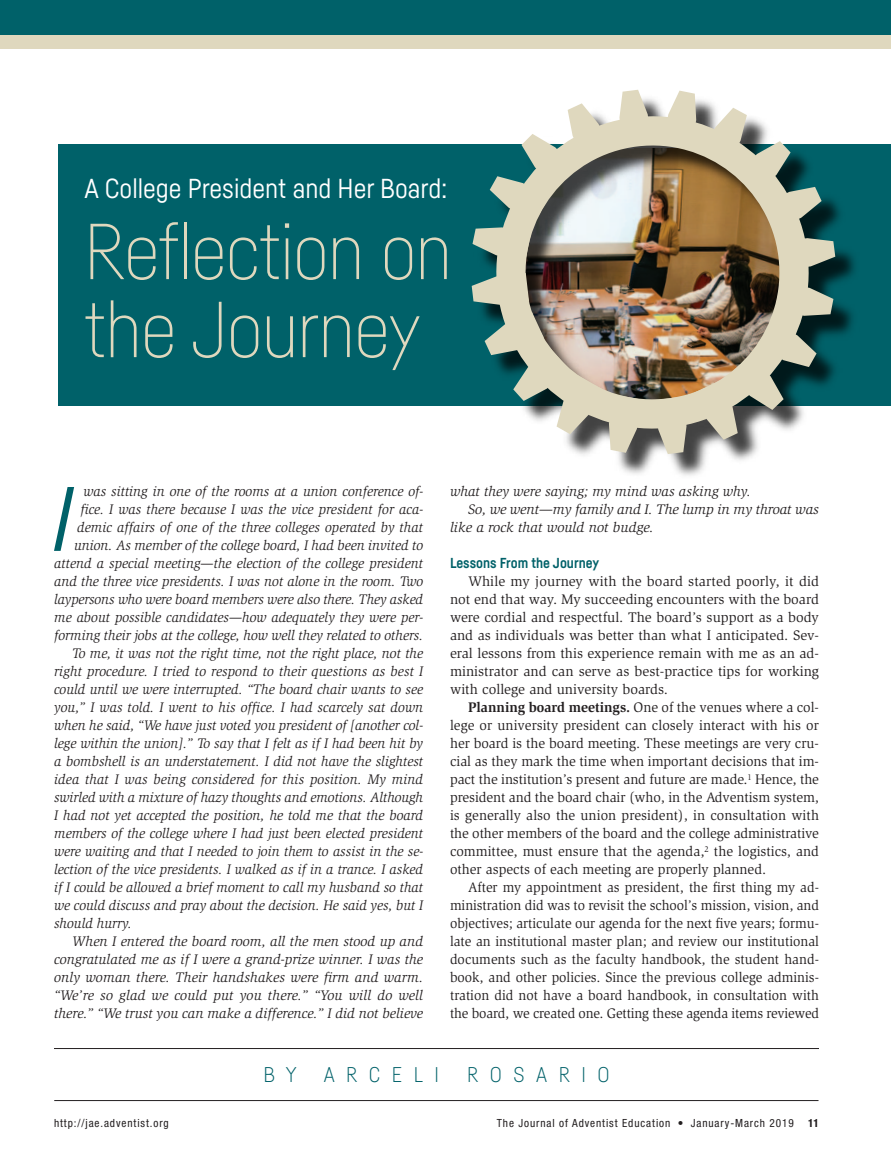
<style>
.page{position:relative;width:891px;height:1161px;background:#fff}
.page>*{position:absolute;margin:0;border:0;box-sizing:border-box;transform-origin:0 0}
.t1{font:100 78px "Fabrikat";letter-spacing:-.02em;color:#dfd8be}
.t2{font:27px "Fabrikat";color:#fff}
.t3{font:300 21px "Fabrikat";letter-spacing:.55em;color:#006169}
.t4{font:italic 14.25px/18px "Slimbach Std";color:#231f20;text-align:right;scale:.95 1}
.t5{font:14.25px/18px "Slimbach Std";color:#231f20;text-align:justify}
.t6{font:14.25px/18px "Slimbach Std";color:#231f20;text-align:justify;scale:.96 1}
.t7{font:italic 14.25px/18px "Slimbach Std";color:#231f20;text-align:justify}
.t8{font:700 14.25px "Fabrikat";color:#006169}
.t9{font:condensed 11.25px "Helvetica Neue";letter-spacing:.08em;color:#231f20}
.t10{font:700 condensed 11.25px "Helvetica Neue";color:#231f20}
.s1{font-weight:700}
</style>
<div class="page">
<div style="left:59px;top:144px;width:832px;height:262px;background:#006169"></div>
<hr style="left:54px;top:1100px;width:765px;height:1px;background:#231f20">
<hr style="left:54px;top:1048px;width:765px;height:1px;background:#231f20">
<div style="left:0;top:0;width:891px;height:49px;background:#006169"></div>
<div style="left:0;top:35px;width:891px;height:14px;background:#dfd8be"></div>
<svg style="left:54px;top:487px;width:21px;height:64px"></svg>
<img style="left:482px;top:99px;width:373px;height:377px">
<img style="left:487px;top:107px;width:331px;height:331px">
<svg style="left:619px;top:90px;width:32px;height:57px;background:#dcd6c0"></svg>
<svg style="left:663px;top:91px;width:159px;height:139px"></svg>
<svg style="left:778px;top:238px;width:57px;height:32px;background:#bcbca6"></svg>
<img style="left:694px;top:282px;width:139px;height:158px">
<svg style="left:655px;top:397px;width:32px;height:57px;background:#cfc9b3"></svg>
<svg style="left:609px;top:394px;width:33px;height:59px;background:#c4bea9"></svg>
<svg style="left:485px;top:312px;width:118px;height:122px"></svg>
<svg style="left:472px;top:273px;width:57px;height:32px;background:#b9c1ac"></svg>
<svg style="left:473px;top:103px;width:138px;height:158px"></svg>
<p class="t2" style="left:85px;top:178px;width:364px">A College President and Her Board:</p>
<p class="t1" style="left:84px;top:217px;width:370px">Reflection on</p>
<p class="t1" style="left:84px;top:295px;width:338px">the Journey</p>
<p class="t4" style="left:54px;top:484px;width:390px">was sitting in one of the rooms at a union conference of-<br>fice. I was there because I was the vice president for aca-<br>de mic affairs of one of the three colleges operated by that union. As member of the college board, I had been invited to attend a special meeting—the election of the college president and the three vice presidents. I was not alone in the room. Two laypersons who were board members were also there. They asked me about possible candidates—how adequately they were per&shy;forming their jobs at the college, how well they related to others.</p>
<p class="t4" style="left:54px;top:646px;width:390px;text-align:justify;text-indent:18px">To me, it was not the right time, not the right place, not the right procedure. I tried to respond to their questions as best I could until we were interrupted. “The board chair wants to see you,” I was told. I went to his office. I had scarcely sat down when he said, “We have just voted you president of [another col&shy;lege within the union].” To say that I felt as if I had been hit by a bombshell is an understatement. I did not have the slightest idea that I was being considered for this position. My mind swirled with a mixture of hazy thoughts and emotions. Although I had not yet accepted the position, he told me that the board members of the college where I had just been elected president were waiting and that I needed to join them to assist in the se&shy;lection of the vice presidents. I walked as if in a trance. I asked if I could be allowed a brief moment to call my husband so that we could discuss and pray about the decision. He said yes, but I should hurry.</p>
<p class="t7" style="left:54px;top:934px;width:371px;text-indent:18px">When I entered the board room, all the men stood up and congratulated me as if I were a grand-prize winner. I was the only woman there. Their handshakes were firm and warm. “We’re so glad we could put you there.” “You will do well there.” “We trust you can make a difference.” I did not believe</p>
<p class="t7" style="left:450px;top:484px;width:302px">what they were saying; my mind was asking why.</p>
<p class="t7" style="left:450px;top:502px;width:371px;text-indent:18px">So, we went—my family and I. The lump in my throat was like a rock that would not budge.</p>
<p class="t8" style="left:450px;top:558px;width:151px">Lessons From the Journey</p>
<p class="t5" style="left:450px;top:574px;width:370px;text-indent:18px">While my journey with the board started poorly, it did not end that way. My succeeding encounters with the board were cordial and respectful. The board’s support as a body and as individuals was better than what I anticipated. Sev&shy;eral lessons from this experience remain with me as an ad&shy;ministrator and can serve as best-practice tips for working with college and university boards.</p>
<p class="t5" style="left:450px;top:700px;width:371px;text-indent:18px"><span class="s1">Planning board meetings.</span> One of the venues where a col&shy;lege or university president can closely interact with his or her board is the board meeting. These meetings are very cru&shy;cial as they mark the time when important decisions that im&shy;pact the institution’s present and future are made.<sup>1</sup> Hence, the president and the board chair (who, in the Adventism system, is generally also the union president), in consultation with the other members of the board and the college administrative committee, must ensure that the agenda,<sup>2</sup> the logistics, and other aspects of each meeting are properly planned.</p>
<p class="t6" style="left:450px;top:880px;width:386px;text-indent:18px">After my appointment as president, the first thing my ad&shy;ministration did was to revisit the school’s mission, vision, and objectives; articulate our agenda for the next five years; formu&shy;late an institutional master plan; and review our institutional documents such as the faculty handbook, the student hand&shy;book, and other policies. Since the previous college adminis&shy;tration did not have a board handbook, in consultation with the board, we created one. Getting these agenda items reviewed</p>
<p class="t3" style="left:263px;top:1063px;width:35px">B Y</p>
<p class="t3" style="left:324px;top:1063px;width:117px">ARCELI</p>
<p class="t3" style="left:467px;top:1063px;width:144px">ROSARIO</p>
<p class="t9" style="left:54px;top:1119px;width:116px">http://jae.adventist.org</p>
<p class="t9" style="left:497px;top:1119px;width:299px">The Journal of Adventist Education • January-March 2019</p>
<p class="t10" style="left:808px;top:1119px;width:12px">11</p>
</div>
